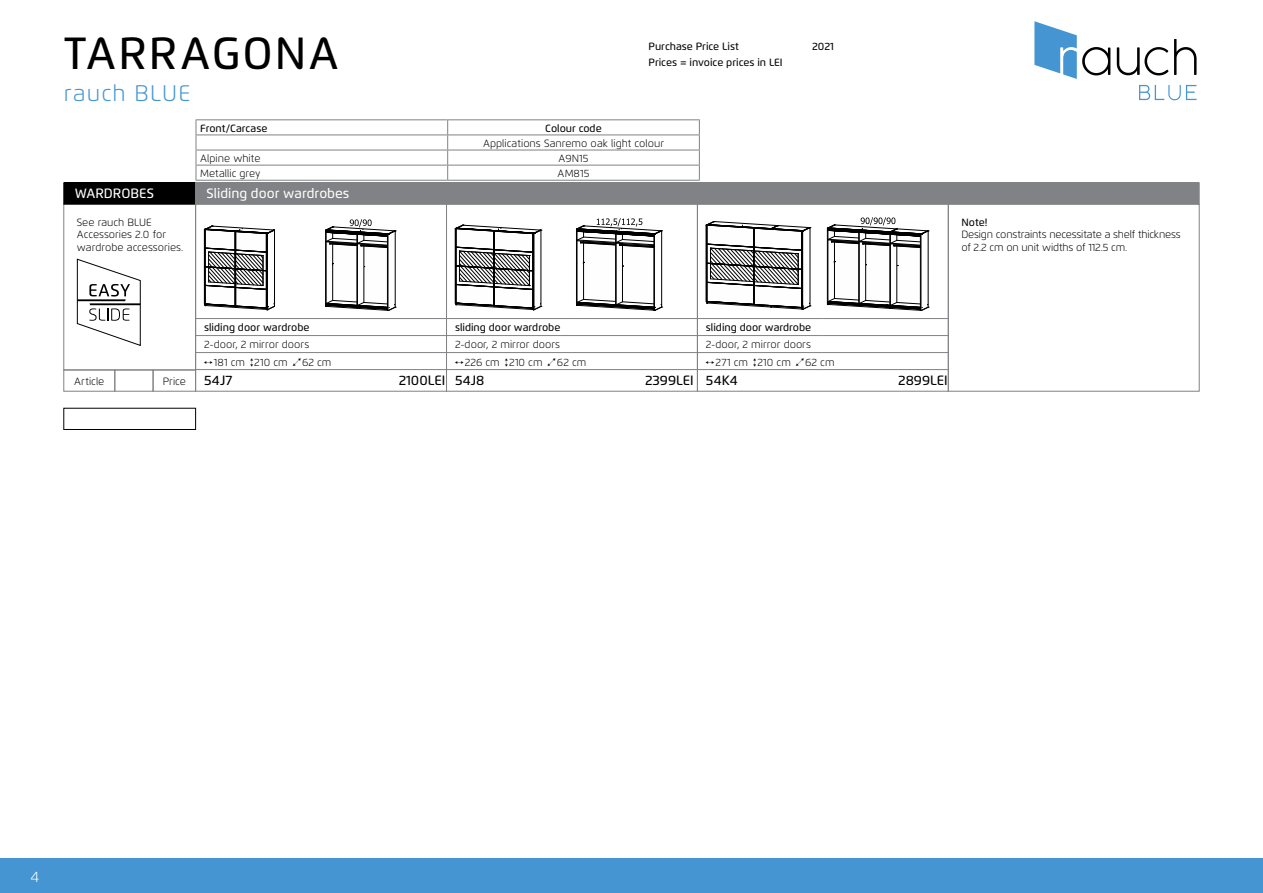
<style>
.page{position:relative;width:1263px;height:893px;background:#fff}
.page>*{position:absolute;margin:0;border:0;box-sizing:border-box;transform-origin:0 0}
.t1{font:500 45px "Flexo";letter-spacing:.045em;color:#000}
.t2{font:300 22.5px "Flexo";letter-spacing:.05em;color:#4495d1}
.t3{font:300 15px "Flexo";color:#fff}
.t4{font:500 13.5px "Flexo";color:#000}
.t5{font:500 13.5px "Flexo";color:#fff}
.t6{font:300 10.5px/12.6px "Flexo";color:#000}
.t7{font:500 10.5px "Flexo";color:#000}
</style>
<div class="page">
<div style="left:0;top:859px;width:1263px;height:34px;background:#4495d1"></div>
<svg style="left:1117px;top:47px;width:51px;height:28px"></svg>
<svg style="left:1174px;top:39px;width:22px;height:36px"></svg>
<svg style="left:1139px;top:85px;width:57px;height:15px"></svg>
<svg style="left:1034px;top:21px;width:76px;height:58px"></svg>
<div style="left:63px;top:408px;width:133px;height:22px;border:1px solid #000"></div>
<div style="left:114px;top:370px;width:39px;height:22px;border:1px solid #808285"></div>
<div style="left:153px;top:370px;width:43px;height:22px;border:1px solid #808285"></div>
<div style="left:63px;top:370px;width:52px;height:22px;border:1px solid #808285"></div>
<svg style="left:77px;top:259px;width:64px;height:87px"></svg>
<div style="left:63px;top:204px;width:133px;height:166px;border:1px solid #808285"></div>
<div style="left:64px;top:183px;width:132px;height:21px;background:#000"></div>
<div style="left:63px;top:182px;width:133px;height:22px;border:1px solid #000"></div>
<div style="left:196px;top:183px;width:1003px;height:21px;background:#808285"></div>
<div style="left:195px;top:182px;width:1004px;height:22px;border:1px solid #808285"></div>
<hr style="left:446px;top:335px;width:126px;height:1px;background:#808285">
<hr style="left:572px;top:335px;width:125px;height:1px;background:#808285">
<hr style="left:446px;top:352px;width:126px;height:1px;background:#808285">
<hr style="left:572px;top:352px;width:125px;height:1px;background:#808285">
<hr style="left:446px;top:318px;width:126px;height:1px;background:#808285">
<hr style="left:572px;top:318px;width:125px;height:1px;background:#808285">
<hr style="left:446px;top:369px;width:126px;height:1px;background:#808285">
<hr style="left:572px;top:369px;width:125px;height:1px;background:#808285">
<svg style="left:455px;top:225px;width:87px;height:86px"></svg>
<img style="left:582px;top:248px;width:72px;height:51px">
<hr style="left:576px;top:229px;width:1px;height:76px;background:#000">
<hr style="left:577px;top:229px;width:1px;height:76px;background:#000">
<hr style="left:654px;top:234px;width:1px;height:76px;background:#000">
<hr style="left:661px;top:231px;width:1px;height:76px;background:#000">
<hr style="left:616px;top:234px;width:1px;height:71px;background:#000">
<hr style="left:622px;top:245px;width:1px;height:57px;background:#000">
<hr style="left:615px;top:234px;width:1px;height:71px;background:#000">
<hr style="left:583px;top:243px;width:1px;height:56px;background:#000">
<svg style="left:576px;top:299px;width:87px;height:12px"></svg>
<svg style="left:576px;top:218px;width:87px;height:30px"></svg>
<div style="left:446px;top:204px;width:252px;height:188px;border:1px solid #808285"></div>
<hr style="left:697px;top:335px;width:126px;height:1px;background:#808285">
<hr style="left:823px;top:335px;width:125px;height:1px;background:#808285">
<hr style="left:697px;top:352px;width:126px;height:1px;background:#808285">
<hr style="left:823px;top:352px;width:125px;height:1px;background:#808285">
<hr style="left:697px;top:318px;width:126px;height:1px;background:#808285">
<hr style="left:823px;top:318px;width:125px;height:1px;background:#808285">
<hr style="left:697px;top:369px;width:126px;height:1px;background:#808285">
<hr style="left:823px;top:369px;width:125px;height:1px;background:#808285">
<svg style="left:706px;top:221px;width:105px;height:89px"></svg>
<img style="left:833px;top:248px;width:95px;height:50px">
<hr style="left:921px;top:234px;width:1px;height:76px;background:#000">
<hr style="left:920px;top:234px;width:1px;height:76px;background:#000">
<hr style="left:928px;top:231px;width:1px;height:76px;background:#000">
<hr style="left:890px;top:234px;width:1px;height:71px;background:#000">
<hr style="left:889px;top:234px;width:1px;height:71px;background:#000">
<hr style="left:827px;top:228px;width:1px;height:76px;background:#000">
<hr style="left:828px;top:228px;width:1px;height:77px;background:#000">
<hr style="left:834px;top:242px;width:1px;height:56px;background:#000">
<hr style="left:859px;top:232px;width:1px;height:71px;background:#000">
<hr style="left:865px;top:244px;width:1px;height:56px;background:#000">
<hr style="left:858px;top:232px;width:1px;height:71px;background:#000">
<hr style="left:896px;top:246px;width:1px;height:56px;background:#000">
<svg style="left:827px;top:298px;width:102px;height:12px"></svg>
<svg style="left:827px;top:217px;width:102px;height:31px"></svg>
<div style="left:697px;top:204px;width:252px;height:188px;border:1px solid #808285"></div>
<div style="left:948px;top:204px;width:251px;height:188px;border:1px solid #808285"></div>
<hr style="left:196px;top:335px;width:125px;height:1px;background:#808285">
<hr style="left:321px;top:335px;width:125px;height:1px;background:#808285">
<hr style="left:196px;top:352px;width:125px;height:1px;background:#808285">
<hr style="left:321px;top:352px;width:125px;height:1px;background:#808285">
<hr style="left:196px;top:318px;width:125px;height:1px;background:#808285">
<hr style="left:321px;top:318px;width:125px;height:1px;background:#808285">
<hr style="left:196px;top:369px;width:125px;height:1px;background:#808285">
<hr style="left:321px;top:369px;width:125px;height:1px;background:#808285">
<svg style="left:204px;top:226px;width:71px;height:85px"></svg>
<img style="left:325px;top:248px;width:70px;height:59px">
<hr style="left:325px;top:230px;width:1px;height:76px;background:#000">
<hr style="left:326px;top:230px;width:1px;height:76px;background:#000">
<hr style="left:388px;top:234px;width:1px;height:76px;background:#000">
<hr style="left:387px;top:234px;width:1px;height:76px;background:#000">
<hr style="left:395px;top:231px;width:1px;height:76px;background:#000">
<hr style="left:332px;top:244px;width:1px;height:56px;background:#000">
<hr style="left:364px;top:246px;width:1px;height:56px;background:#000">
<hr style="left:357px;top:234px;width:1px;height:71px;background:#000">
<svg style="left:326px;top:300px;width:70px;height:10px"></svg>
<svg style="left:325px;top:219px;width:71px;height:29px"></svg>
<div style="left:195px;top:204px;width:252px;height:188px;border:1px solid #808285"></div>
<hr style="left:196px;top:150px;width:252px;height:1px;background:#808285">
<hr style="left:448px;top:150px;width:252px;height:1px;background:#808285">
<hr style="left:196px;top:165px;width:252px;height:1px;background:#808285">
<hr style="left:448px;top:165px;width:252px;height:1px;background:#808285">
<hr style="left:196px;top:180px;width:252px;height:1px;background:#808285">
<hr style="left:448px;top:180px;width:252px;height:1px;background:#808285">
<hr style="left:196px;top:119px;width:252px;height:1px;background:#808285">
<svg style="left:196px;top:120px;width:1px;height:60px"></svg>
<hr style="left:448px;top:119px;width:252px;height:1px;background:#808285">
<svg style="left:447px;top:120px;width:1px;height:60px"></svg>
<svg style="left:699px;top:120px;width:1px;height:60px"></svg>
<hr style="left:196px;top:135px;width:252px;height:1px;background:#808285">
<hr style="left:448px;top:135px;width:252px;height:1px;background:#808285">
<h1 class="t1" style="left:64px;top:26px;width:276px">TARRAGONA</h1>
<h2 class="t2" style="left:64px;top:79px;width:128px">rauch BLUE</h2>
<p class="t7" style="left:648px;top:40px;width:92px">Purchase Price List</p>
<p class="t7" style="left:812px;top:40px;width:23px">2021</p>
<p class="t7" style="left:648px;top:56px;width:136px">Prices = invoice prices in LEI</p>
<p class="t7" style="left:200px;top:121px;width:69px">Front/Carcase</p>
<p class="t7" style="left:545px;top:121px;width:58px">Colour code</p>
<p class="t6" style="left:483px;top:137px;width:182px">Applications Sanremo oak light colour</p>
<p class="t6" style="left:200px;top:152px;width:62px">Alpine white</p>
<p class="t6" style="left:559px;top:152px;width:31px">A9N15</p>
<p class="t6" style="left:200px;top:167px;width:62px">Metallic grey</p>
<p class="t6" style="left:558px;top:167px;width:33px">AM815</p>
<p class="t5" style="left:75px;top:185px;width:81px">WARDROBES</p>
<p class="t5" style="left:207px;top:185px;width:144px">Sliding door wardrobes</p>
<p class="t6" style="left:77px;top:216px;width:108px">See rauch BLUE<br>Accessories 2.0 for wardrobe accessories.</p>
<p class="t7" style="left:961px;top:215px;width:28px">Note!</p>
<p class="t6" style="left:961px;top:228px;width:221px">Design constraints necessitate a shelf thickness of 2.2 cm on unit widths of 112.5 cm.</p>
<p class="t6" style="left:74px;top:375px;width:32px">Article</p>
<p class="t6" style="left:163px;top:375px;width:25px">Price</p>
<p class="t7" style="left:204px;top:321px;width:107px">sliding door wardrobe</p>
<p class="t6" style="left:214px;top:335px;width:97px;line-height:18.3px;text-indent:-10px">2-door, 2 mirror doors<br>181 cm 210 cm</p>
<p class="t6" style="left:302px;top:356px;width:31px">62 cm</p>
<p class="t7" style="left:455px;top:321px;width:107px">sliding door wardrobe</p>
<p class="t6" style="left:465px;top:335px;width:97px;line-height:18.3px;text-indent:-10px">2-door, 2 mirror doors<br>226 cm 210 cm</p>
<p class="t6" style="left:557px;top:356px;width:31px">62 cm</p>
<p class="t7" style="left:706px;top:321px;width:107px">sliding door wardrobe</p>
<p class="t6" style="left:716px;top:335px;width:97px;line-height:18.3px;text-indent:-10px">2-door, 2 mirror doors<br>271 cm 210 cm</p>
<p class="t6" style="left:805px;top:356px;width:31px">62 cm</p>
<p class="t4" style="left:204px;top:372px;width:30px">54J7</p>
<p class="t4" style="left:399px;top:372px;width:48px">2100LEI</p>
<p class="t4" style="left:455px;top:372px;width:31px">54J8</p>
<p class="t4" style="left:645px;top:372px;width:50px">2399LEI</p>
<p class="t4" style="left:706px;top:372px;width:34px">54K4</p>
<p class="t4" style="left:898px;top:372px;width:51px">2899LEI</p>
<h3 class="t3" style="left:31px;top:867px;width:10px">4</h3>
</div>
